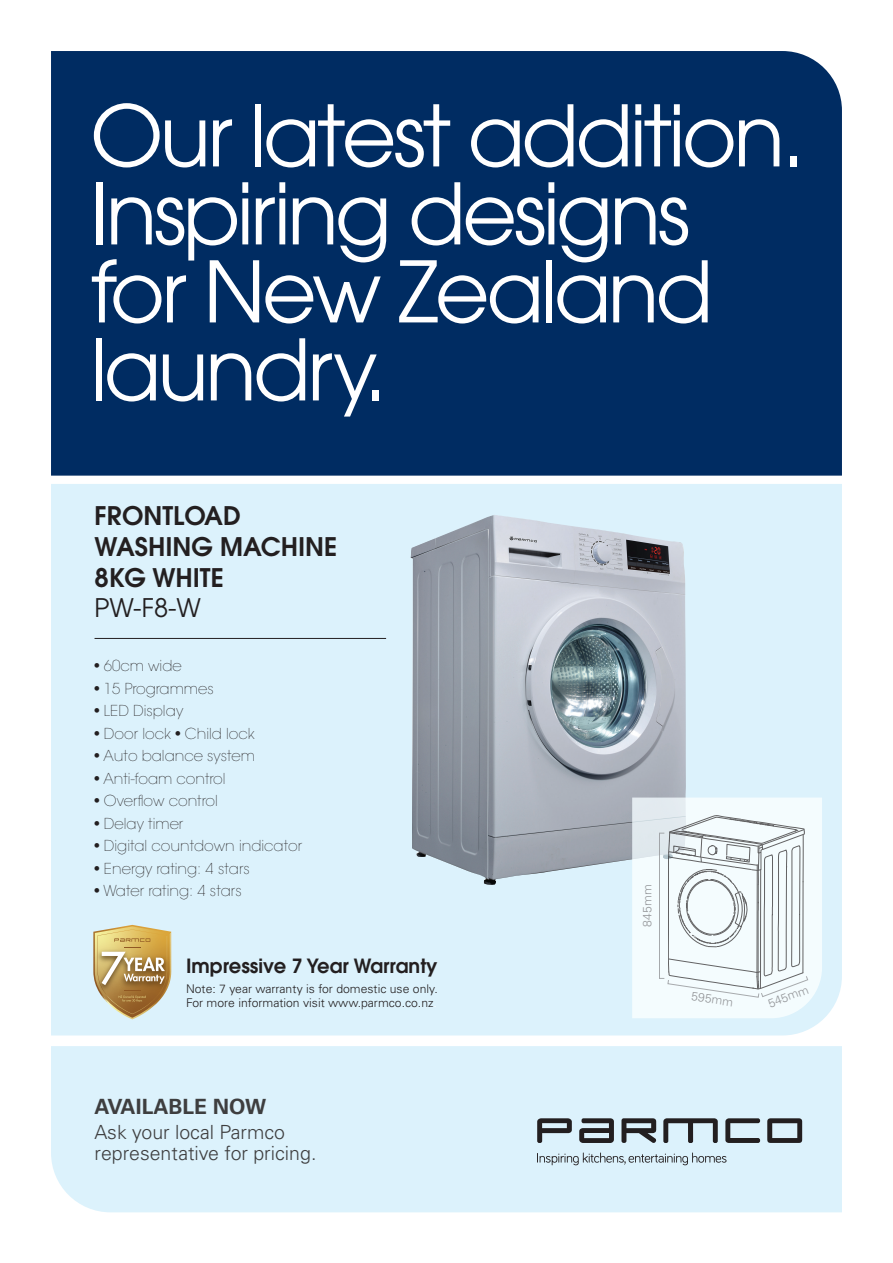
<style>
.page{position:relative;width:893px;height:1263px;background:#fff}
.page>*{position:absolute;margin:0;border:0;box-sizing:border-box;transform-origin:0 0}
.t1{font:84px/78px "Avant Garde";letter-spacing:-.04em;color:#fff}
.Heading{font:600 25.5px/30.6px "Avant Garde";color:#231f20}
.model{font:25.5px "Avant Garde";color:#231f20}
.t2{font:700 21px "Univers";color:#3e3e3f}
.t3{font:300 19.5px/21px "Univers";color:#3e3e3f}
.t4{font:600 19.5px "Avant Garde";color:#231f20}
.features{font:200 15px "Avant Garde";color:#231f20}
.t5{font:300 12px/14.4px "Univers";color:#231f20}
.t6{font:300 12px "Univers";color:#939598}
.s1{color:#fff}
</style>
<div class="page">
<div style="left:51px;top:484px;width:791px;height:551px;background:#dcf2fc"></div>
<div style="left:51px;top:51px;width:791px;height:425px;background:#002c62"></div>
<div style="left:51px;top:1046px;width:791px;height:166px;background:#dcf2fc"></div>
<img style="left:411px;top:515px;width:277px;height:370px">
<hr style="left:95px;top:638px;width:291px;height:1px;background:#231f20">
<svg style="left:537px;top:1118px;width:35px;height:25px"></svg>
<svg style="left:579px;top:1118px;width:35px;height:25px"></svg>
<svg style="left:725px;top:1118px;width:35px;height:25px"></svg>
<svg style="left:621px;top:1118px;width:35px;height:25px"></svg>
<svg style="left:663px;top:1118px;width:55px;height:25px"></svg>
<svg style="left:767px;top:1118px;width:35px;height:25px"></svg>
<svg style="left:537px;top:1152px;width:189px;height:13px;background:#b9cad2"></svg>
<img style="left:171px;top:946px;width:2px;height:49px">
<svg style="left:93px;top:925px;width:78px;height:94px;background:#c5ad79"></svg>
<svg style="left:632px;top:797px;width:190px;height:221px"></svg>
<p class="t1" style="left:90px;top:97px;width:716px">Our latest addition.<br>Inspiring designs for New Zealand laundry.</p>
<p class="Heading" style="left:95px;top:500px;width:244px">FRONTLOAD<br>WASHING MACHINE<br>8KG WHITE</p>
<p class="model" style="left:95px;top:593px;width:108px">PW-F8-W</p>
<p class="features" style="left:94px;top:657px;width:89px">• 60cm wide</p>
<p class="features" style="left:94px;top:680px;width:121px">• 15 Programmes</p>
<p class="features" style="left:94px;top:702px;width:91px">• LED Display</p>
<p class="features" style="left:94px;top:725px;width:162px">• Door lock • Child lock</p>
<p class="features" style="left:94px;top:747px;width:162px">• Auto balance system</p>
<p class="features" style="left:94px;top:770px;width:133px">• Anti-foam control</p>
<p class="features" style="left:94px;top:792px;width:125px">• Overflow control</p>
<p class="features" style="left:94px;top:815px;width:91px">• Delay timer</p>
<p class="features" style="left:94px;top:837px;width:210px">• Digital countdown indicator</p>
<p class="features" style="left:94px;top:860px;width:157px">• Energy rating: 4 stars</p>
<p class="features" style="left:94px;top:882px;width:149px">• Water rating: 4 stars</p>
<p class="t4" style="left:186px;top:953px;width:253px">Impressive 7 Year Warranty</p>
<p class="t5" style="left:186px;top:981px;width:253px">Note: 7 year warranty is for domestic use only.<br>For more information visit www.parmco.co.nz<span class="s1">.</span></p>
<p class="t2" style="left:95px;top:1094px;width:173px">AVAILABLE NOW</p>
<p class="t3" style="left:95px;top:1122px;width:224px">Ask your local Parmco representative for pricing.</p>
<p class="t6" style="left:640px;top:926px;width:43px;rotate:-90deg">845mm</p>
<p class="t6" style="left:692px;top:989px;width:43px;rotate:8deg">595mm</p>
<p class="t6" style="left:766px;top:997px;width:43px;rotate:-21deg">545mm</p>
</div>
